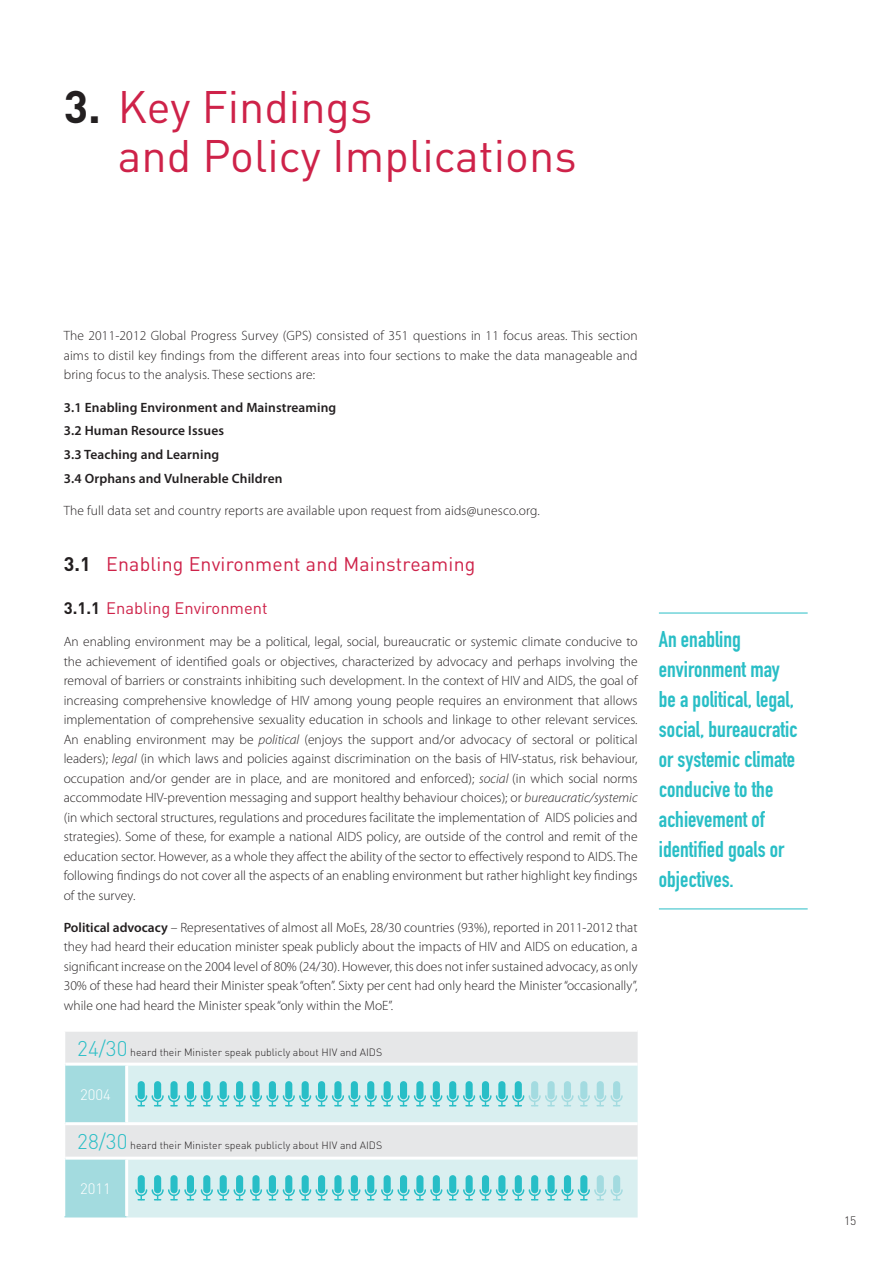
<style>
.page{position:relative;width:893px;height:1263px;background:#fff}
.page>*{position:absolute;margin:0;border:0;box-sizing:border-box;transform-origin:0 0}
.t1{font:45px/49.5px "DIN";color:#ce2249}
.t2{font:22.5px/30px "DIN Engschrift Std";color:#29bec6}
.t3{font:19.5px "DIN";letter-spacing:.01em;color:#ce2249}
.t4{font:16.5px "DIN";color:#ce2249}
.t5{font:300 15px "DIN";color:#fff}
.t6{font:300 13.5px/19.5px "Myriad Pro";letter-spacing:.01em;color:#231f20;text-align:justify}
.t7{font:600 13.5px/23.7px "Myriad Pro";letter-spacing:.01em;color:#231f20}
.t8{font:300 12px "DIN";color:#231f20}
.t9{font:300 10.5px "DIN";color:#231f20}
.s1{font-weight:700;color:#231f20}
.s2{font-style:italic}
.s3{font-weight:600}
.s4{font-size:21px;color:#29bec6}
</style>
<div class="page">
<div style="left:65px;top:1032px;width:573px;height:31px;background:#e6e7e8"></div>
<svg style="left:65px;top:1066px;width:62px;height:152px;background:#b3dee1"></svg>
<svg style="left:127px;top:1066px;width:511px;height:152px;background:#dceced"></svg>
<hr style="left:65px;top:1157px;width:573px;height:3px;background:#fff">
<hr style="left:125px;top:1066px;width:3px;height:56px;background:#fff">
<hr style="left:65px;top:1122px;width:573px;height:3px;background:#fff">
<hr style="left:125px;top:1160px;width:3px;height:56px;background:#fff">
<div style="left:138px;top:1081px;width:7px;height:18px;background:#28bec7;border-radius:4px"></div>
<div style="left:154px;top:1081px;width:7px;height:18px;background:#28bec7;border-radius:4px"></div>
<div style="left:170px;top:1081px;width:8px;height:18px;background:#28bec7;border-radius:4px"></div>
<div style="left:187px;top:1081px;width:7px;height:18px;background:#28bec7;border-radius:4px"></div>
<div style="left:203px;top:1081px;width:7px;height:18px;background:#28bec7;border-radius:4px"></div>
<div style="left:220px;top:1081px;width:7px;height:18px;background:#28bec7;border-radius:4px"></div>
<div style="left:236px;top:1081px;width:7px;height:18px;background:#28bec7;border-radius:4px"></div>
<div style="left:252px;top:1081px;width:8px;height:18px;background:#28bec7;border-radius:4px"></div>
<div style="left:269px;top:1081px;width:7px;height:18px;background:#28bec7;border-radius:4px"></div>
<div style="left:285px;top:1081px;width:7px;height:18px;background:#28bec7;border-radius:4px"></div>
<div style="left:302px;top:1081px;width:7px;height:18px;background:#28bec7;border-radius:4px"></div>
<div style="left:318px;top:1081px;width:7px;height:18px;background:#28bec7;border-radius:4px"></div>
<div style="left:334px;top:1081px;width:7px;height:18px;background:#28bec7;border-radius:4px"></div>
<div style="left:351px;top:1081px;width:7px;height:18px;background:#28bec7;border-radius:4px"></div>
<div style="left:367px;top:1081px;width:7px;height:18px;background:#28bec7;border-radius:4px"></div>
<div style="left:384px;top:1081px;width:7px;height:18px;background:#28bec7;border-radius:4px"></div>
<div style="left:400px;top:1081px;width:7px;height:18px;background:#28bec7;border-radius:4px"></div>
<div style="left:416px;top:1081px;width:7px;height:18px;background:#28bec7;border-radius:4px"></div>
<div style="left:433px;top:1081px;width:7px;height:18px;background:#28bec7;border-radius:4px"></div>
<div style="left:449px;top:1081px;width:7px;height:18px;background:#28bec7;border-radius:4px"></div>
<div style="left:465px;top:1081px;width:8px;height:18px;background:#28bec7;border-radius:4px"></div>
<div style="left:482px;top:1081px;width:7px;height:18px;background:#28bec7;border-radius:4px"></div>
<div style="left:498px;top:1081px;width:7px;height:18px;background:#28bec7;border-radius:4px"></div>
<div style="left:515px;top:1081px;width:7px;height:18px;background:#28bec7;border-radius:4px"></div>
<div style="left:531px;top:1081px;width:7px;height:18px;background:#a3dbe0;border-radius:4px"></div>
<div style="left:547px;top:1081px;width:8px;height:18px;background:#a3dbe0;border-radius:4px"></div>
<div style="left:564px;top:1081px;width:7px;height:18px;background:#a3dbe0;border-radius:4px"></div>
<div style="left:580px;top:1081px;width:7px;height:18px;background:#a3dbe0;border-radius:4px"></div>
<div style="left:597px;top:1081px;width:7px;height:18px;background:#a3dbe0;border-radius:4px"></div>
<div style="left:613px;top:1081px;width:7px;height:18px;background:#a3dbe0;border-radius:4px"></div>
<svg style="left:135px;top:1095px;width:488px;height:11px;background:#a2dfe2"></svg>
<div style="left:138px;top:1175px;width:7px;height:18px;background:#28bec7;border-radius:4px"></div>
<div style="left:154px;top:1175px;width:7px;height:18px;background:#28bec7;border-radius:4px"></div>
<div style="left:170px;top:1175px;width:8px;height:18px;background:#28bec7;border-radius:4px"></div>
<div style="left:187px;top:1175px;width:7px;height:18px;background:#28bec7;border-radius:4px"></div>
<div style="left:203px;top:1175px;width:7px;height:18px;background:#28bec7;border-radius:4px"></div>
<div style="left:220px;top:1175px;width:7px;height:18px;background:#28bec7;border-radius:4px"></div>
<div style="left:236px;top:1175px;width:7px;height:18px;background:#28bec7;border-radius:4px"></div>
<div style="left:252px;top:1175px;width:8px;height:18px;background:#28bec7;border-radius:4px"></div>
<div style="left:269px;top:1175px;width:7px;height:18px;background:#28bec7;border-radius:4px"></div>
<div style="left:285px;top:1175px;width:7px;height:18px;background:#28bec7;border-radius:4px"></div>
<div style="left:302px;top:1175px;width:7px;height:18px;background:#28bec7;border-radius:4px"></div>
<div style="left:318px;top:1175px;width:7px;height:18px;background:#28bec7;border-radius:4px"></div>
<div style="left:334px;top:1175px;width:7px;height:18px;background:#28bec7;border-radius:4px"></div>
<div style="left:351px;top:1175px;width:7px;height:18px;background:#28bec7;border-radius:4px"></div>
<div style="left:367px;top:1175px;width:7px;height:18px;background:#28bec7;border-radius:4px"></div>
<div style="left:384px;top:1175px;width:7px;height:18px;background:#28bec7;border-radius:4px"></div>
<div style="left:400px;top:1175px;width:7px;height:18px;background:#28bec7;border-radius:4px"></div>
<div style="left:416px;top:1175px;width:7px;height:18px;background:#28bec7;border-radius:4px"></div>
<div style="left:433px;top:1175px;width:7px;height:18px;background:#28bec7;border-radius:4px"></div>
<div style="left:449px;top:1175px;width:7px;height:18px;background:#28bec7;border-radius:4px"></div>
<div style="left:465px;top:1175px;width:8px;height:18px;background:#28bec7;border-radius:4px"></div>
<div style="left:482px;top:1175px;width:7px;height:18px;background:#28bec7;border-radius:4px"></div>
<div style="left:498px;top:1175px;width:7px;height:18px;background:#28bec7;border-radius:4px"></div>
<div style="left:515px;top:1175px;width:7px;height:18px;background:#28bec7;border-radius:4px"></div>
<div style="left:531px;top:1175px;width:7px;height:18px;background:#28bec7;border-radius:4px"></div>
<div style="left:547px;top:1175px;width:8px;height:18px;background:#28bec7;border-radius:4px"></div>
<div style="left:564px;top:1175px;width:7px;height:18px;background:#28bec7;border-radius:4px"></div>
<div style="left:580px;top:1175px;width:7px;height:18px;background:#28bec7;border-radius:4px"></div>
<div style="left:597px;top:1175px;width:7px;height:18px;background:#a3dbe0;border-radius:4px"></div>
<div style="left:613px;top:1175px;width:7px;height:18px;background:#a3dbe0;border-radius:4px"></div>
<svg style="left:135px;top:1189px;width:488px;height:12px;background:#9edee2"></svg>
<hr style="left:659px;top:613px;width:149px;height:1px;background:#29bec6">
<hr style="left:659px;top:909px;width:149px;height:1px;background:#29bec6">
<h1 class="t1" style="left:118px;top:86px;width:460px;text-indent:-54px"><span class="s1">3.</span> Key Findings<br>and Policy Implications</h1>
<p class="t6" style="left:64px;top:327px;width:575px">The 2011-2012 Global Progress Survey (GPS) consisted of 351 questions in 11 focus areas. This section aims to distil key findings from the different areas into four sections to make the data manageable and bring focus to the analysis. These sections are:</p>
<p class="t7" style="left:64px;top:396px;width:274px">3.1 Enabling Environment and Mainstreaming 3.2 Human Resource Issues<br>3.3 Teaching and Learning<br>3.4 Orphans and Vulnerable Children</p>
<p class="t6" style="left:64px;top:502px;width:477px">The full data set and country reports are available upon request from aids@unesco.org.</p>
<h3 class="t3" style="left:64px;top:556px;width:413px"><span class="s1">3.1</span> Enabling Environment and Mainstreaming</h3>
<p class="t4" style="left:64px;top:602px;width:205px"><span class="s1">3.1.1</span> Enabling Environment</p>
<p class="t6" style="left:64px;top:633px;width:575px">An enabling environment may be a political, legal, social, bureaucratic or systemic climate conducive to the achievement of identified goals or objectives, characterized by advocacy and perhaps involving the removal of barriers or constraints inhibiting such development. In the context of HIV and AIDS, the goal of increasing comprehensive knowledge of HIV among young people requires an environment that allows implementation of comprehensive sexuality education in schools and linkage to other relevant services.<br>An enabling environment may be <span class="s2">political</span> (enjoys the support and/or advocacy of sectoral or political leaders); <span class="s2">legal</span> (in which laws and policies against discrimination on the basis of HIV-status, risk behaviour, occupation and/or gender are in place, and are monitored and enforced); <span class="s2">social</span> (in which social norms accommodate HIV-prevention messaging and support healthy behaviour choices); or <span class="s2">bureaucratic/systemic </span>(in which sectoral structures, regulations and procedures facilitate the implementation of AIDS policies and strategies). Some of these, for example a national AIDS policy, are outside of the control and remit of the education sector. However, as a whole they affect the ability of the sector to effectively respond to AIDS. The following findings do not cover all the aspects of an enabling environment but rather highlight key findings of the survey.</p>
<p class="t6" style="left:64px;top:919px;width:575px"><span class="s3">Political advocacy</span> – Representatives of almost all MoEs, 28/30 countries (93%), reported in 2011-2012 that they had heard their education minister speak publicly about the impacts of HIV and AIDS on education, a significant increase on the 2004 level of 80% (24/30). However, this does not infer sustained advocacy, as only 30% of these had heard their Minister speak “often”. Sixty per cent had only heard the Minister “occasionally”, while one had heard the Minister speak “only within the MoE”.</p>
<p class="t9" style="left:77px;top:1048px;width:306px"><span class="s4">24/30</span> heard their Minister speak publicly about HIV and AIDS</p>
<p class="t5" style="left:80px;top:1089px;width:32px">2004</p>
<p class="t9" style="left:77px;top:1142px;width:306px"><span class="s4">28/30</span> heard their Minister speak publicly about HIV and AIDS</p>
<p class="t5" style="left:80px;top:1183px;width:32px">2011</p>
<h2 class="t2" style="left:659px;top:626px;width:140px">An enabling environment may be a political, legal, social, bureaucratic or systemic climate conducive to the achievement of identified goals or objectives.</h2>
<p class="t8" style="left:844px;top:1216px;width:14px">15</p>
</div>
